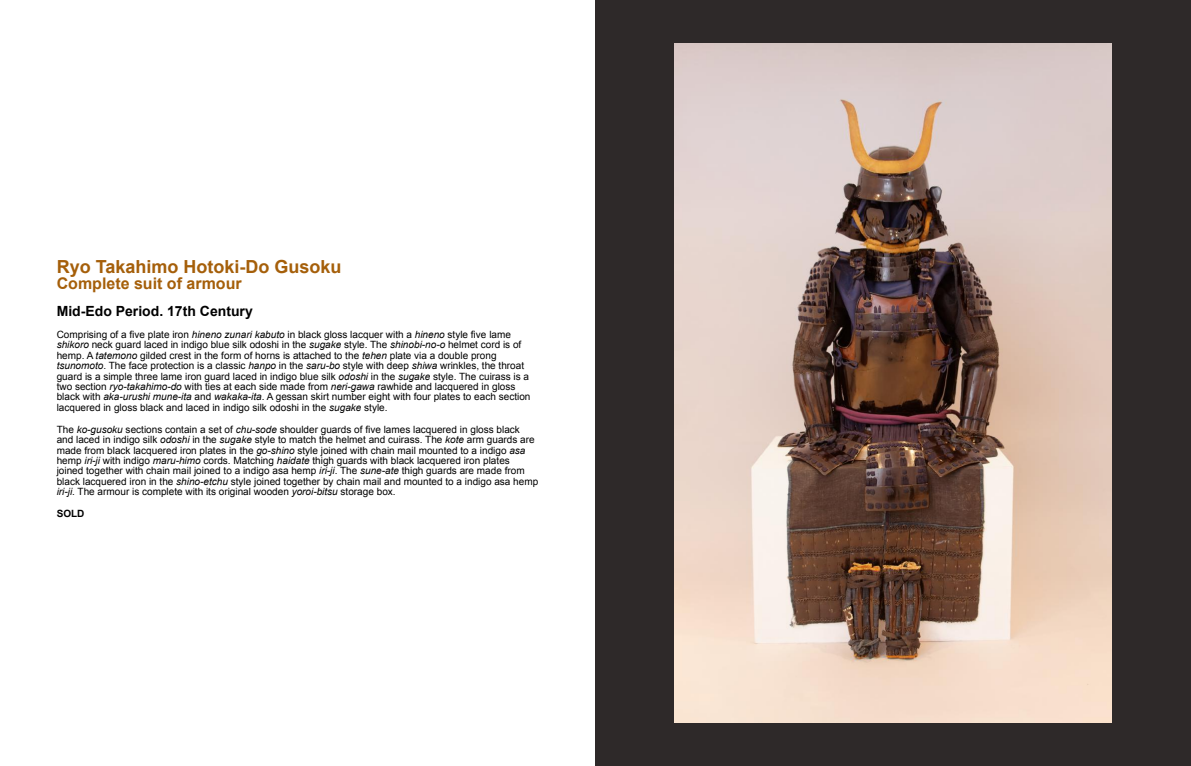
<style>
.page{position:relative;width:1191px;height:766px;background:#fff}
.page>*{position:absolute;margin:0;border:0;box-sizing:border-box;transform-origin:0 0}
.t1{font:700 18px "Arial";color:#a55f0a}
.t2{font:700 16px "Arial";color:#a55f0a}
.t3{font:700 14px "Arial";color:#000}
.t4{font:10px/10.3px "Arial";color:#000}
.t5{font:700 10px "Arial";color:#000}
.s1{font-style:italic}
</style>
<div class="page">
<div style="left:595px;top:0;width:596px;height:765px;background:#2e2929"></div>
<img style="left:674px;top:44px;width:437px;height:677px">
<h1 class="t1" style="left:57px;top:259px;width:286px">Ryo Takahimo Hotoki-Do Gusoku</h1>
<h2 class="t2" style="left:57px;top:277px;width:186px">Complete suit of armour</h2>
<h3 class="t3" style="left:57px;top:305px;width:198px">Mid-Edo Period. 17th Century</h3>
<p class="t4" style="left:57px;top:330px;width:475px">Comprising of a five plate iron <span class="s1">hineno zunari kabuto</span> in black gloss lacquer with a <span class="s1">hineno</span> style five lame <span class="s1">shikoro</span> neck guard laced in indigo blue silk odoshi in the <span class="s1">sugake</span> style. The <span class="s1">shinobi-no-o</span> helmet cord is of hemp. A <span class="s1">tatemono</span> gilded crest in the form of horns is attached to the <span class="s1">tehen</span> plate via a double prong <span class="s1">tsunomoto</span>. The face protection is a classic <span class="s1">hanpo</span> in the <span class="s1">saru-bo</span> style with deep <span class="s1">shiwa</span> wrinkles, the throat guard is a simple three lame iron guard laced in indigo blue silk <span class="s1">odoshi</span> in the <span class="s1">sugake</span> style. The cuirass is a two section <span class="s1">ryo-takahimo-do</span> with ties at each side made from <span class="s1">neri-gawa</span> rawhide and lacquered in gloss black with <span class="s1">aka-urushi mune-ita</span> and <span class="s1">wakaka-ita</span>. A gessan skirt number eight with four plates to each section lacquered in gloss black and laced in indigo silk odoshi in the <span class="s1">sugake</span> style.</p>
<p class="t4" style="left:57px;top:425px;width:483px">The <span class="s1">ko-gusoku</span> sections contain a set of <span class="s1">chu-sode</span> shoulder guards of five lames lacquered in gloss black and laced in indigo silk <span class="s1">odoshi</span> in the <span class="s1">sugake</span> style to match the helmet and cuirass. The <span class="s1">kote</span> arm guards are made from black lacquered iron plates in the <span class="s1">go-shino</span> style joined with chain mail mounted to a indigo <span class="s1">asa </span>hemp <span class="s1">iri-ji</span> with indigo <span class="s1">maru-himo</span> cords. Matching <span class="s1">haidate</span> thigh guards with black lacquered iron plates joined together with chain mail joined to a indigo asa hemp <span class="s1">iri-ji</span>. The <span class="s1">sune-ate</span> thigh guards are made from black lacquered iron in the <span class="s1">shino-etchu</span> style joined together by chain mail and mounted to a indigo asa hemp <span class="s1">iri-ji</span>. The armour is complete with its original wooden <span class="s1">yoroi-bitsu</span> storage box.</p>
<p class="t5" style="left:57px;top:510px;width:29px">SOLD</p>
</div>
